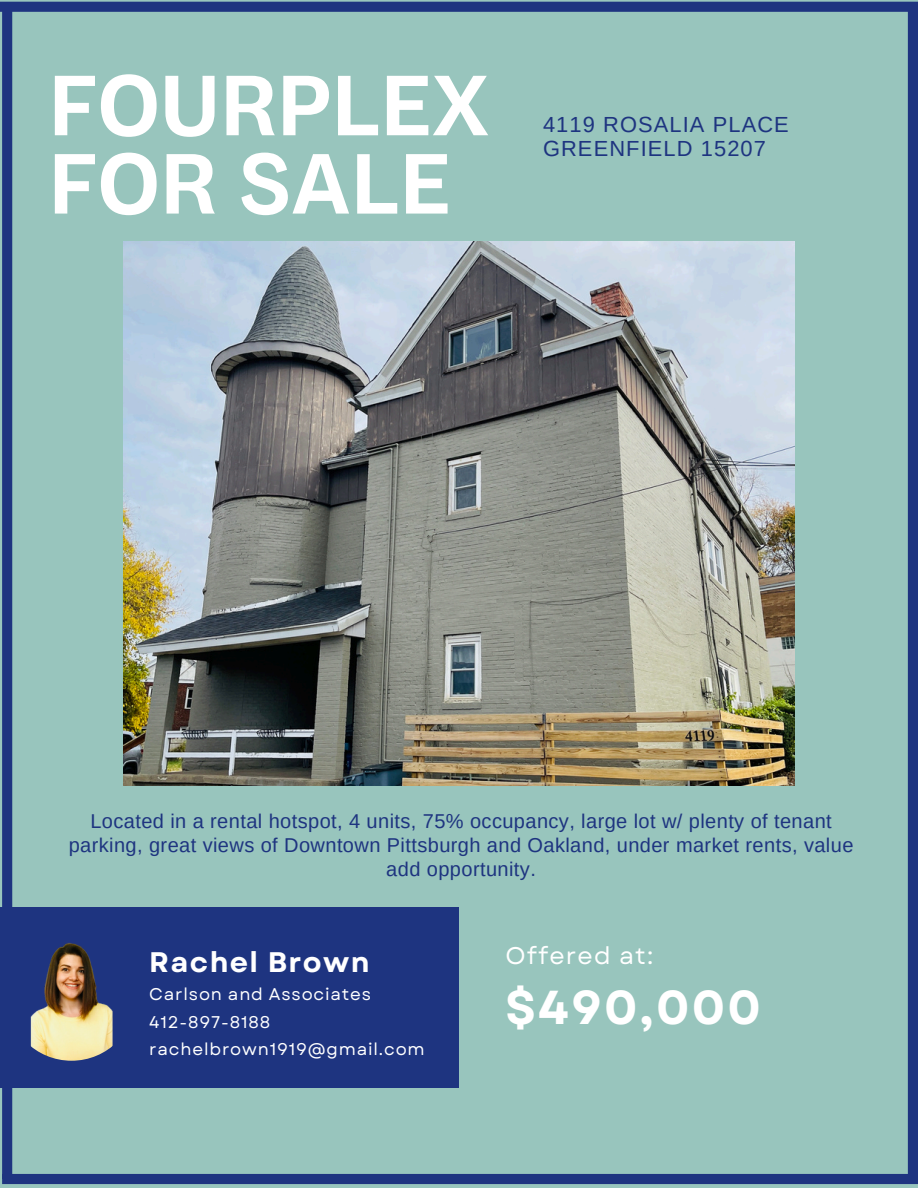
<style>
.page{position:relative;width:918px;height:1188px;background:#98c5bd}
.page>*{position:absolute;margin:0;border:0;box-sizing:border-box;transform-origin:0 0}
.t1{font:700 85.05px/78.3px "Body Grotesque";letter-spacing:.015em;color:#fff}
.t2{font:700 47.55px "Garet";letter-spacing:.05em;color:#fff}
.t3{font:700 28.2px "Garet";letter-spacing:.05em;color:#fff}
.t4{font:24px "Garet";letter-spacing:.05em;color:#fff}
.t5{font:21.9px/23.4px "Arimo";letter-spacing:.05em;color:#1e3480}
.t6{font:19.95px/23.7px "Arimo";letter-spacing:.02em;color:#1e3480;text-align:center}
.t7{font:16.95px "Garet";letter-spacing:.05em;color:#fff}
</style>
<div class="page">
<img style="left:123px;top:242px;width:672px;height:543px">
<div style="left:0;top:907px;width:459px;height:181px;background:#1e3480"></div>
<img style="left:7px;top:931px;width:129px;height:130px;border-radius:50%">
<div style="left:0;top:2px;width:918px;height:10px;background:#1e3480"></div>
<div style="left:2px;top:1174px;width:916px;height:10px;background:#1e3480"></div>
<div style="left:2px;top:7px;width:10px;height:1172px;background:#1e3480"></div>
<div style="left:908px;top:8px;width:10px;height:1172px;background:#1e3480"></div>
<p class="t1" style="left:49px;top:73px;width:441px">FOURPLEX<br>FOR SALE</p>
<h6 class="t5" style="left:543px;top:113px;width:247px">4119 ROSALIA PLACE<br>GREENFIELD 15207</h6>
<p class="t6" style="left:69px;top:810px;width:786px">Located in a rental hotspot, 4 units, 75% occupancy, large lot w/ plenty of tenant parking, great views of Downtown Pittsburgh and Oakland, under market rents, value add opportunity.</p>
<h4 class="t3" style="left:149px;top:942px;width:222px">Rachel Brown</h4>
<p class="t7" style="left:149px;top:982px;width:223px">Carlson and Associates</p>
<p class="t7" style="left:149px;top:1010px;width:122px">412-897-8188</p>
<h1 class="t7" style="left:149px;top:1037px;width:277px">rachelbrown1919@gmail.com</h1>
<p class="t4" style="left:505px;top:938px;width:149px">Offered at:</p>
<h3 class="t2" style="left:505px;top:973px;width:257px">$490,000</h3>
</div>
